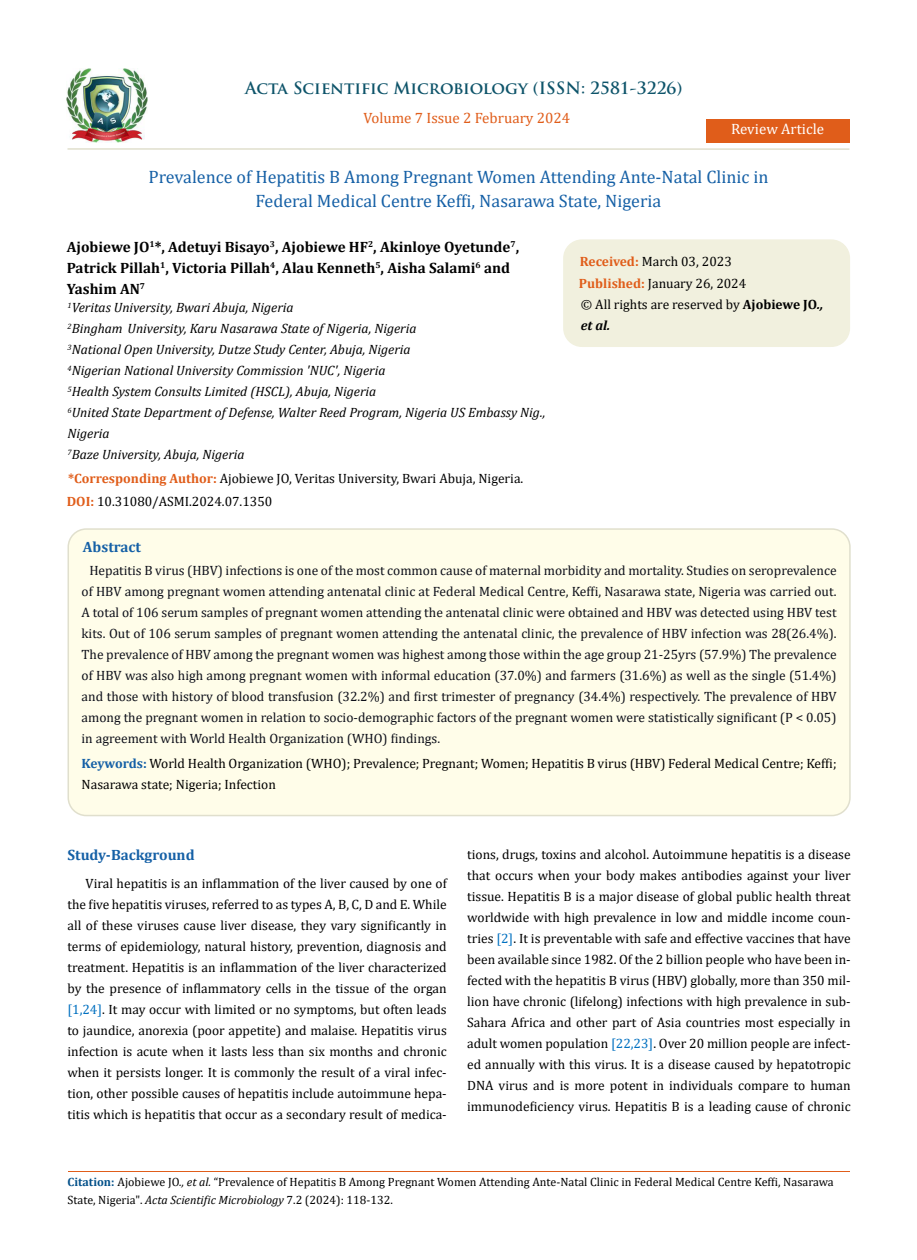
<style>
.page{position:relative;width:917px;height:1260px;background:#fff}
.page>*{position:absolute;margin:0;border:0;box-sizing:border-box;transform-origin:0 0}
.t1{font:18px/24px "Cambria";color:#1560a6;text-align:center}
.t2{font:700 16.5px "Trajan Pro";color:#0e546a}
.t3{font:700 15px/21px "Cambria";color:#000}
.t4{font:15px "Cambria";color:#e05d1a}
.t5{font:700 15px "Cambria";color:#1560a6}
.t6{font:15px "Cambria";color:#fff}
.t7{font:13.5px/21px "Cambria";color:#000}
.t8{font:13.5px/21px "Cambria";color:#0e101a;text-align:justify}
.t9{font:italic 13.5px/21px "Cambria";color:#000}
.t10{font:12px/18px "Cambria";color:#000}
.s1{font-weight:700;color:#e05d1a}
.s2{font-weight:700}
.s3{font-weight:700;font-style:italic}
.s4{font-weight:700;color:#1560a6}
.s5{color:#0070c0}
.s6{font-weight:700;color:#035089}
.s7{font-style:italic}
</style>
<div class="page">
<img style="left:67px;top:68px;width:80px;height:74px">
<div style="left:705px;top:119px;width:144px;height:23px;background:#e05d1a"></div>
<div style="left:564px;top:240px;width:285px;height:106px;background:#f1f0de;border-radius:18px"></div>
<div style="left:563px;top:239px;width:287px;height:108px;border:2px solid #f1f0de;border-radius:18px"></div>
<div style="left:68px;top:529px;width:781px;height:287px;background:#fffde9;border-radius:18px"></div>
<div style="left:67px;top:528px;width:783px;height:288px;border:2px solid #e0dfcd;border-radius:18px"></div>
<hr style="left:68px;top:1171px;width:781px;height:1px;background:#e05d1a">
<hr style="left:67px;top:148px;width:782px;height:2px;background:#e0dfcd">
<p class="t2" style="left:245px;top:77px;width:439px">Acta Scientific Microbiology (ISSN: 2581-3226)</p>
<p class="t4" style="left:363px;top:109px;width:208px">Volume 7 Issue 2 February 2024</p>
<p class="t6" style="left:731px;top:120px;width:94px">Review Article</p>
<h1 class="t1" style="left:148px;top:165px;width:621px">Prevalence of Hepatitis B Among Pregnant Women Attending Ante-Natal Clinic in<br>Federal Medical Centre Keffi, Nasarawa State, Nigeria</h1>
<p class="t3" style="left:67px;top:236px;width:454px">Ajobiewe JO<sup>1</sup>*, Adetuyi Bisayo<sup>3</sup>, Ajobiewe HF<sup>2</sup>, Akinloye Oyetunde<sup>7</sup>,<br>Patrick Pillah<sup>1</sup>, Victoria Pillah<sup>4</sup>, Alau Kenneth<sup>5</sup>, Aisha Salami<sup>6</sup> and<br>Yashim AN<sup>7</sup></p>
<p class="t9" style="left:68px;top:296px;width:479px"><sup>1</sup>Veritas University, Bwari Abuja, Nigeria<br><sup>2</sup>Bingham University, Karu Nasarawa State of Nigeria, Nigeria<br><sup>3</sup>National Open University, Dutze Study Center, Abuja, Nigeria<br><sup>4</sup>Nigerian National University Commission 'NUC', Nigeria<br><sup>5</sup>Health System Consults Limited (HSCL), Abuja, Nigeria<br><sup>6</sup>United State Department of Defense, Walter Reed Program, Nigeria US Embassy Nig., Nigeria<br><sup>7</sup>Baze University, Abuja, Nigeria</p>
<p class="t7" style="left:68px;top:468px;width:457px"><span class="s1">*Corresponding Author:</span> Ajobiewe JO, Veritas University, Bwari Abuja, Nigeria.</p>
<p class="t7" style="left:579px;top:251px;width:246px;line-height:21.5px"><span class="s1">Received:</span> March 03, 2023<br><span class="s1">Published:</span> January 26, 2024<br>© All rights are reserved by <span class="s2">Ajobiewe JO</span><span class="s3">., et al.</span></p>
<p class="t7" style="left:67px;top:491px;width:207px"><span class="s1">DOI:</span> 10.31080/ASMI.2024.07.1350</p>
<p class="t5" style="left:83px;top:537px;width:60px">Abstract</p>
<p class="t8" style="left:82px;top:560px;width:756px;text-indent:8px">Hepatitis B virus (HBV) infections is one of the most common cause of maternal morbidity and mortality. Studies on seroprevalence of HBV among pregnant women attending antenatal clinic at Federal Medical Centre, Keffi, Nasarawa state, Nigeria was carried out.<br>A total of 106 serum samples of pregnant women attending the antenatal clinic were obtained and HBV was detected using HBV test kits. Out of 106 serum samples of pregnant women attending the antenatal clinic, the prevalence of HBV infection was 28(26.4%).<br>The prevalence of HBV among the pregnant women was highest among those within the age group 21-25yrs (57.9%) The prevalence of HBV was also high among pregnant women with informal education (37.0%) and farmers (31.6%) as well as the single (51.4%) and those with history of blood transfusion (32.2%) and first trimester of pregnancy (34.4%) respectively. The prevalence of HBV among the pregnant women in relation to socio-demographic factors of the pregnant women were statistically significant (P &lt; 0.05) in agreement with World Health Organization (WHO) findings.</p>
<p class="t7" style="left:82px;top:753px;width:756px"><span class="s4">Keywords:</span> World Health Organization (WHO); Prevalence; Pregnant; Women; Hepatitis B virus (HBV) Federal Medical Centre; Keffi;<br>Nasarawa state; Nigeria; Infection</p>
<p class="t5" style="left:67px;top:845px;width:129px">Study-Background</p>
<p class="t7" style="left:67px;top:873px;width:381px;text-align:justify;text-indent:18px">Viral hepatitis is an inflammation of the liver caused by one of the five hepatitis viruses, referred to as types A, B, C, D and E. While all of these viruses cause liver disease, they vary significantly in terms of epidemiology, natural history, prevention, diagnosis and treatment. Hepatitis is an inflammation of the liver characterized by the presence of inflammatory cells in the tissue of the organ <span class="s5">[1,24]</span>. It may occur with limited or no symptoms, but often leads to jaundice, anorexia (poor appetite) and malaise. Hepatitis virus infection is acute when it lasts less than six months and chronic when it persists longer. It is commonly the result of a viral infec&shy;tion, other possible causes of hepatitis include autoimmune hepa&shy;titis which is hepatitis that occur as a secondary result of medica-</p>
<p class="t7" style="left:467px;top:844px;width:385px;text-align:justify">tions, drugs, toxins and alcohol. Autoimmune hepatitis is a disease that occurs when your body makes antibodies against your liver tissue. Hepatitis B is a major disease of global public health threat worldwide with high prevalence in low and middle income coun&shy;tries <span class="s5">[2]</span>. It is preventable with safe and effective vaccines that have been available since 1982. Of the 2 billion people who have been in&shy;fected with the hepatitis B virus (HBV) globally, more than 350 mil&shy;lion have chronic (lifelong) infections with high prevalence in sub-Sahara Africa and other part of Asia countries most especially in adult women population <span class="s5">[22,23]</span>. Over 20 million people are infect&shy;ed annually with this virus. It is a disease caused by hepatotropic DNA virus and is more potent in individuals compare to human immunodeficiency virus. Hepatitis B is a leading cause of chronic</p>
<p class="t10" style="left:67px;top:1173px;width:767px"><span class="s6">Citation:</span> Ajobiewe JO<span class="s7">., et al.</span> “Prevalence of Hepatitis B Among Pregnant Women Attending Ante-Natal Clinic in Federal Medical Centre Keffi, Nasarawa<br>State, Nigeria". <span class="s7">Acta Scientific Microbiology</span> 7.2 (2024): 118-132.</p>
</div>
